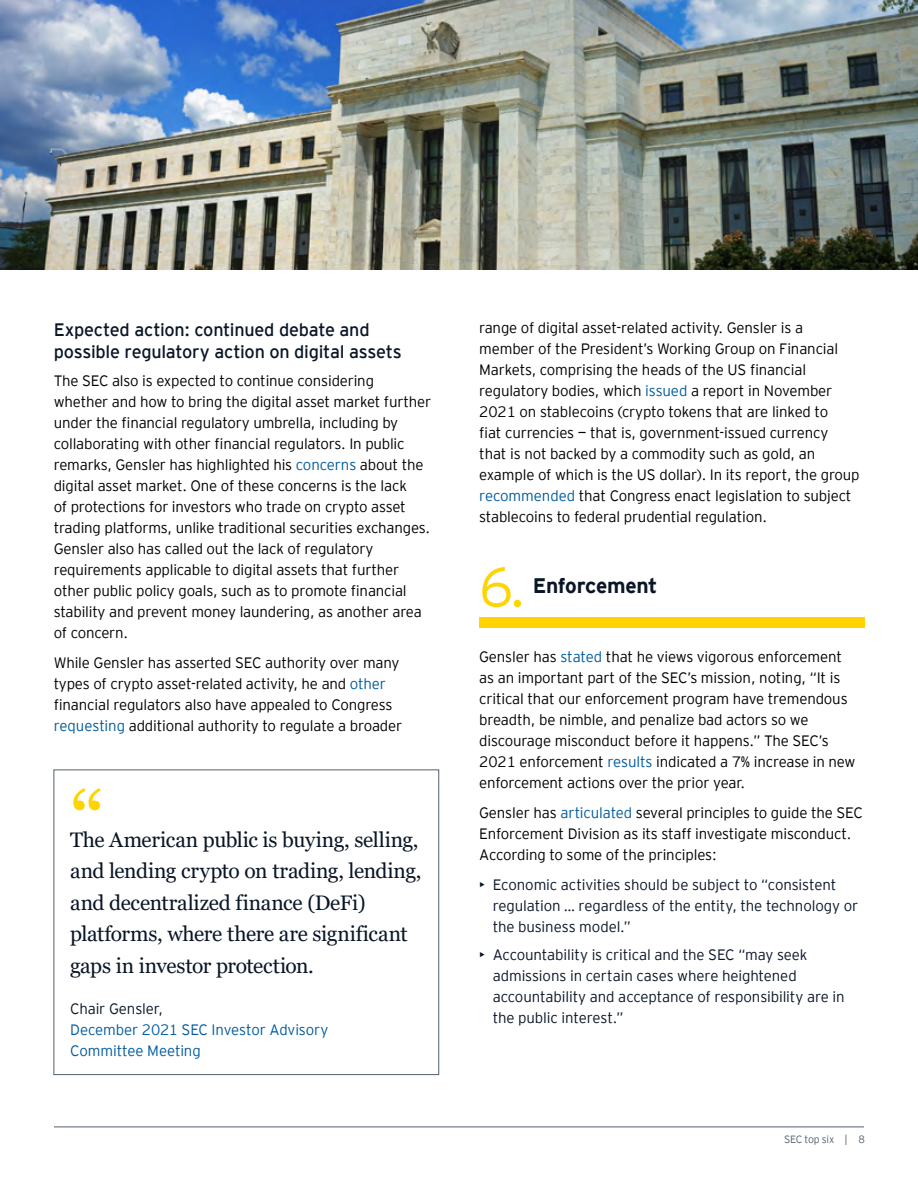
<style>
.page{position:relative;width:918px;height:1188px;background:#fff}
.page>*{position:absolute;margin:0;border:0;box-sizing:border-box;transform-origin:0 0}
.t1{font:84px "Georgia";color:#ffd400}
.t2{font:300 55.5px "EY Interstate";color:#ffd400}
.t3{font:21px/31.5px "Georgia";letter-spacing:-.015em;color:#0a1627}
.t4{font:700 21px "EY Interstate";letter-spacing:-.02em;color:#0a1627}
.t5{font:18px/22.5px "EY Interstate";letter-spacing:-.015em;color:#0a1627}
.t6{font:300 15px/21px "EY Interstate";letter-spacing:-.01em;color:#000}
.t7{font:300 15px/21px "EY Interstate";letter-spacing:-.01em;color:#0a1627}
.t8{font:300 15px/21px "EY Interstate";letter-spacing:-.005em;color:#005b9e}
.t9{font:300 10.5px "EY Interstate";letter-spacing:-.02em;color:#54606b}
.s1{color:#005b9e}
</style>
<div class="page">
<hr style="left:54px;top:1127px;width:810px;height:1px;background:#54606b">
<div style="left:54px;top:770px;width:385px;height:305px;border:1px solid #54606b"></div>
<img style="left:0;top:0;width:918px;height:270px">
<div style="left:479px;top:617px;width:386px;height:11px;background:#ffd400"></div>
<p class="t5" style="left:54px;top:317px;width:349px">Expected action: continued debate and possible regulatory action on digital assets</p>
<p class="t6" style="left:54px;top:369px;width:379px">The SEC also is expected to continue considering whether and how to bring the digital asset market further under the financial regulatory umbrella, including by collaborating with other financial regulators. In public remarks, Gensler has highlighted his <span class="s1">concerns</span> about the digital asset market. One of these concerns is the lack<br>of protections for investors who trade on crypto asset trading platforms, unlike traditional securities exchanges.<br>Gensler also has called out the lack of regulatory requirements applicable to digital assets that further other public policy goals, such as to promote financial stability and prevent money laundering, as another area of concern.</p>
<p class="t6" style="left:54px;top:651px;width:350px">While Gensler has asserted SEC authority over many types of crypto asset-related activity, he and <span class="s1">other </span>financial regulators also have appealed to Congress <span class="s1">requesting</span> additional authority to regulate a broader</p>
<h1 class="t1" style="left:70px;top:771px;width:36px">“</h1>
<h3 class="t3" style="left:70px;top:824px;width:353px">The American public is buying, selling, and lending crypto on trading, lending, and decentralized finance (DeFi) platforms, where there are significant gaps in investor protection.</h3>
<p class="t7" style="left:70px;top:997px;width:95px">Chair Gensler,</p>
<p class="t8" style="left:70px;top:1018px;width:260px">December 2021 SEC Investor Advisory<br>Committee Meeting</p>
<p class="t6" style="left:479px;top:317px;width:382px">range of digital asset-related activity. Gensler is a member of the President’s Working Group on Financial Markets, comprising the heads of the US financial regulatory bodies, which <span class="s1">issued</span> a report in November 2021 on stablecoins (crypto tokens that are linked to<br>fiat currencies — that is, government-issued currency<br>that is not backed by a commodity such as gold, an example of which is the US dollar). In its report, the group <span class="s1">recommended</span> that Congress enact legislation to subject stablecoins to federal prudential regulation.</p>
<h2 class="t2" style="left:479px;top:547px;width:49px">6.</h2>
<h3 class="t4" style="left:533px;top:570px;width:126px">Enforcement</h3>
<p class="t6" style="left:479px;top:645px;width:378px">Gensler has <span class="s1">stated</span> that he views vigorous enforcement as an important part of the SEC’s mission, noting, “It is critical that our enforcement program have tremendous breadth, be nimble, and penalize bad actors so we discourage misconduct before it happens.” The SEC’s 2021 enforcement <span class="s1">results</span> indicated a 7% increase in new enforcement actions over the prior year.</p>
<p class="t6" style="left:479px;top:801px;width:385px">Gensler has <span class="s1">articulated</span> several principles to guide the SEC<br>Enforcement Division as its staff investigate misconduct.<br>According to some of the principles:</p>
<p class="t7" style="left:493px;top:873px;width:367px;text-indent:-14px">• Economic activities should be subject to “consistent regulation … regardless of the entity, the technology or the business model.”</p>
<p class="t7" style="left:493px;top:943px;width:354px;text-indent:-14px">• Accountability is critical and the SEC “may seek admissions in certain cases where heightened accountability and acceptance of responsibility are in the public interest.”</p>
<p class="t9" style="left:784px;top:1132px;width:82px">SEC top six | 8</p>
</div>
